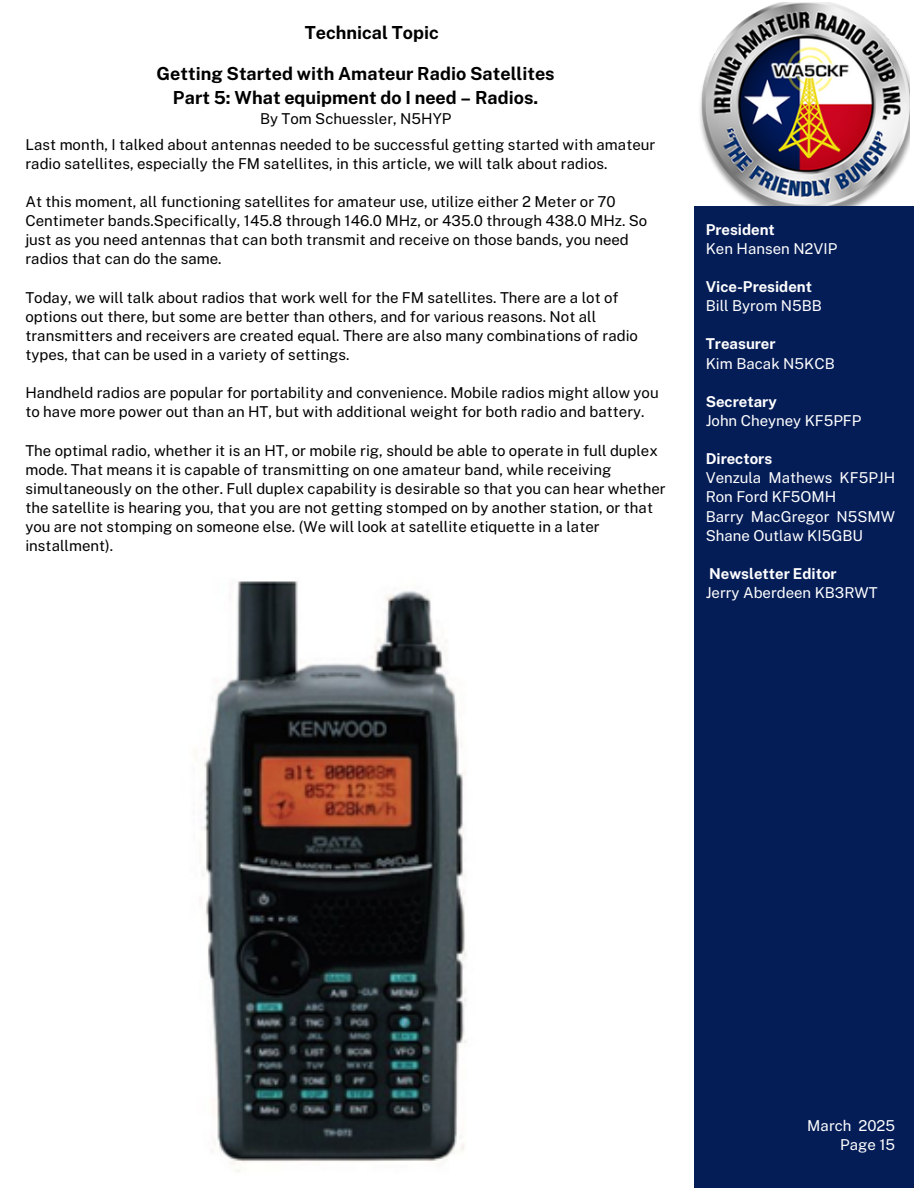
<style>
.page{position:relative;width:918px;height:1188px;background:#fff}
.page>*{position:absolute;margin:0;border:0;box-sizing:border-box;transform-origin:0 0}
.t1{font:700 18px/23.7px "Public Sans";color:#000;text-align:center}
.t2{font:15px/19.2px "Public Sans";color:#000}
.t3{font:15px/19.2px "Public Sans";color:#fff}
.t4{font:700 15px "Public Sans";color:#fff}
</style>
<div class="page">
<img style="left:700px;top:2px;width:209px;height:204px">
<div style="left:694px;top:206px;width:220px;height:981px;background:#051d57"></div>
<img style="left:202px;top:581px;width:264px;height:591px">
<p class="t1" style="left:305px;top:21px;width:136px">Technical Topic</p>
<p class="t1" style="left:157px;top:62px;width:400px">Getting Started with Amateur Radio Satellites<br>Part 5: What equipment do I need – Radios.</p>
<p class="t2" style="left:260px;top:109px;width:193px">By Tom Schuessler, N5HYP</p>
<p class="t2" style="left:25px;top:135px;width:631px">Last month, I talked about antennas needed to be successful getting started with amateur radio satellites, especially the FM satellites, in this article, we will talk about radios.</p>
<p class="t2" style="left:25px;top:192px;width:624px">At this moment, all functioning satellites for amateur use, utilize either 2 Meter or 70<br>Centimeter bands.Specifically, 145.8 through 146.0 MHz, or 435.0 through 438.0 MHz. So just as you need antennas that can both transmit and receive on those bands, you need radios that can do the same.</p>
<p class="t2" style="left:25px;top:288px;width:614px">Today, we will talk about radios that work well for the FM satellites. There are a lot of options out there, but some are better than others, and for various reasons. Not all transmitters and receivers are created equal. There are also many combinations of radio types, that can be used in a variety of settings.</p>
<p class="t2" style="left:25px;top:383px;width:635px">Handheld radios are popular for portability and convenience. Mobile radios might allow you to have more power out than an HT, but with additional weight for both radio and battery.</p>
<p class="t2" style="left:25px;top:441px;width:642px">The optimal radio, whether it is an HT, or mobile rig, should be able to operate in full duplex mode. That means it is capable of transmitting on one amateur band, while receiving simultaneously on the other. Full duplex capability is desirable so that you can hear whether the satellite is hearing you, that you are not getting stomped on by another station, or that you are not stomping on someone else. (We will look at satellite etiquette in a later installment).</p>
<h2 class="t4" style="left:706px;top:220px;width:71px">President</h2>
<p class="t3" style="left:706px;top:239px;width:133px">Ken Hansen N2VIP</p>
<p class="t4" style="left:706px;top:278px;width:108px">Vice-President</p>
<p class="t3" style="left:706px;top:296px;width:118px">Bill Byrom N5BB</p>
<p class="t4" style="left:706px;top:335px;width:71px">Treasurer</p>
<p class="t3" style="left:706px;top:354px;width:131px">Kim Bacak N5KCB</p>
<p class="t4" style="left:706px;top:393px;width:73px">Secretary</p>
<p class="t3" style="left:706px;top:411px;width:157px">John Cheyney KF5PFP</p>
<p class="t4" style="left:706px;top:450px;width:68px">Directors</p>
<p class="t3" style="left:706px;top:468px;width:191px">Venzula Mathews KF5PJH<br>Ron Ford KF5OMH</p>
<p class="t3" style="left:706px;top:507px;width:191px">Barry MacGregor N5SMW<br>Shane Outlaw KI5GBU</p>
<p class="t4" style="left:709px;top:565px;width:129px">Newsletter Editor</p>
<p class="t3" style="left:706px;top:583px;width:173px">Jerry Aberdeen KB3RWT</p>
<h1 class="t3" style="left:807px;top:1116px;width:89px;text-align:right">March 2025<br>Page 15</h1>
</div>
